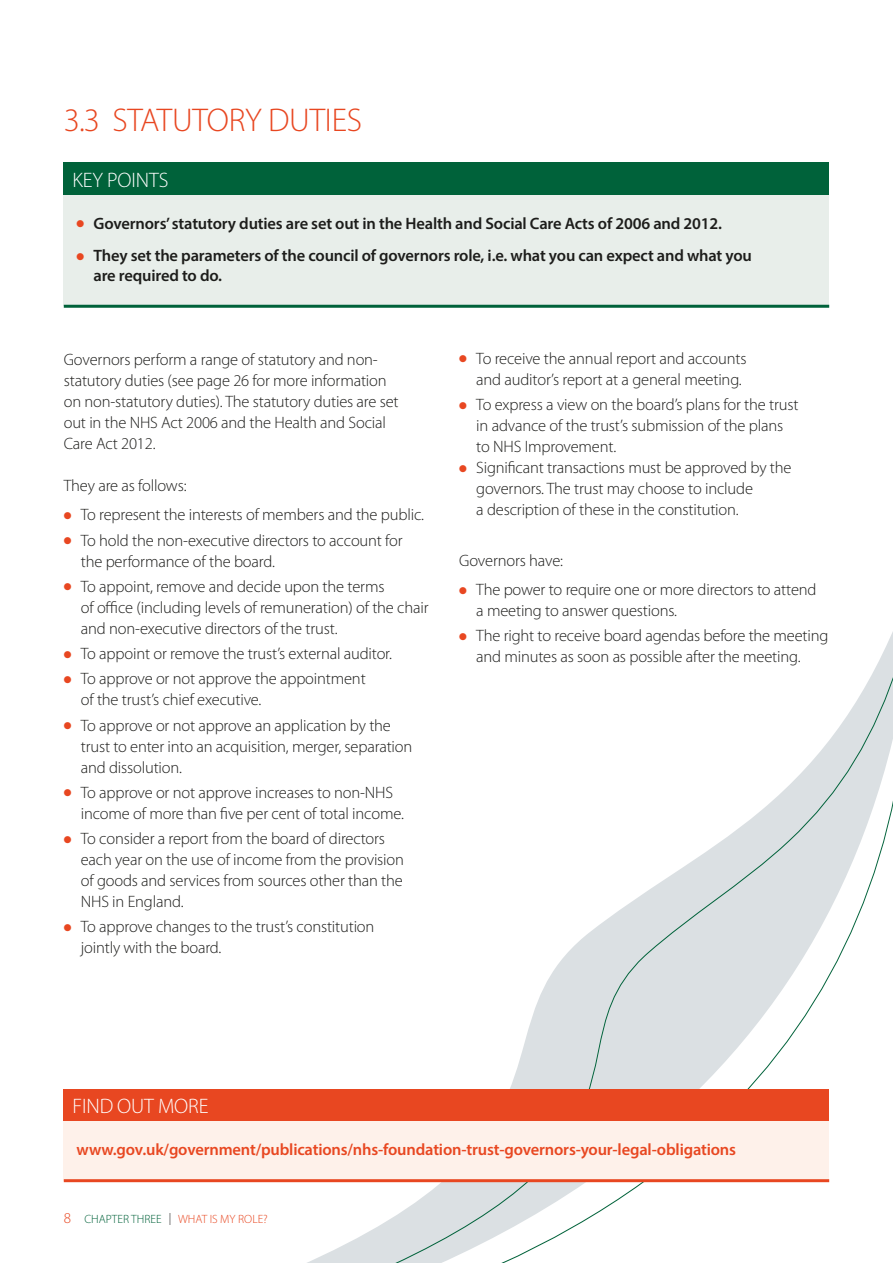
<style>
.page{position:relative;width:893px;height:1263px;background:#fff}
.page>*{position:absolute;margin:0;border:0;box-sizing:border-box;transform-origin:0 0}
.t1{font:300 33px "Myriad Pro";letter-spacing:-.005em;color:#e84721}
.t2{font:300 21px "Myriad Pro";letter-spacing:-.005em;color:#fff}
.t3{font:300 16.5px/21px "Myriad Pro";letter-spacing:-.01em;color:#1d1d1b}
.t4{font:600 16.5px/19.5px "Myriad Pro";letter-spacing:-.01em;color:#1d1d1b}
.t5{font:600 16.5px "Myriad Pro";letter-spacing:-.01em;color:#e84721}
.t6{font:300 12px "Myriad Pro";color:#e84721}
.s1{color:#e84721}
.s2{font-size:15px}
.s3{color:#00623a}
.s4{color:#1d1d1b}
</style>
<div class="page">
<svg style="left:143px;top:632px;width:750px;height:631px"></svg>
<div style="left:64px;top:163px;width:765px;height:32px;background:#00623a"></div>
<div style="left:64px;top:195px;width:765px;height:111px;background:#e8eeea"></div>
<hr style="left:64px;top:305px;width:765px;height:3px;background:#00623a">
<div style="left:64px;top:1089px;width:765px;height:32px;background:#e84721"></div>
<div style="left:64px;top:1121px;width:765px;height:60px;background:#fef1ea"></div>
<hr style="left:64px;top:1179px;width:765px;height:3px;background:#e84721">
<h1 class="t1" style="left:64px;top:102px;width:300px">3.3 STATUTORY DUTIES</h1>
<p class="t2" style="left:72px;top:168px;width:97px">KEY POINTS</p>
<p class="t4" style="left:77px;top:213px;width:647px"><span class="s1">●</span> Governors’ statutory duties are set out in the Health and Social Care Acts of 2006 and 2012.</p>
<p class="t4" style="left:94px;top:245px;width:660px;text-indent:-17px"><span class="s1">●</span> They set the parameters of the council of governors role, i.e. what you can expect and what you are required to do.</p>
<p class="t3" style="left:64px;top:349px;width:336px">Governors perform a range of statutory and non&shy;statutory duties (see page 26 for more information on non-statutory duties). The statutory duties are set out in the NHS Act 2006 and the Health and Social Care Act 2012.</p>
<p class="t3" style="left:64px;top:475px;width:124px">They are as follows:</p>
<p class="t3" style="left:64px;top:504px;width:362px"><span class="s1">●</span> To represent the interests of members and the public.</p>
<p class="t3" style="left:81px;top:530px;width:323px;text-indent:-17px"><span class="s1">●</span> To hold the non-executive directors to account for the performance of the board.</p>
<p class="t3" style="left:81px;top:576px;width:349px;text-indent:-17px"><span class="s1">●</span> To appoint, remove and decide upon the terms<br>of office (including levels of remuneration) of the chair and non-executive directors of the trust.</p>
<p class="t3" style="left:64px;top:643px;width:330px"><span class="s1">●</span> To appoint or remove the trust’s external auditor.</p>
<p class="t3" style="left:81px;top:668px;width:286px;text-indent:-17px"><span class="s1">●</span> To approve or not approve the appointment of the trust’s chief executive.</p>
<p class="t3" style="left:81px;top:715px;width:333px;text-indent:-17px"><span class="s1">●</span> To approve or not approve an application by the trust to enter into an acquisition, merger, separation and dissolution.</p>
<p class="t3" style="left:81px;top:782px;width:325px;text-indent:-17px"><span class="s1">●</span> To approve or not approve increases to non-NHS income of more than five per cent of total income.</p>
<p class="t3" style="left:81px;top:828px;width:325px;text-indent:-17px"><span class="s1">●</span> To consider a report from the board of directors each year on the use of income from the provision of goods and services from sources other than the NHS in England.</p>
<p class="t3" style="left:81px;top:917px;width:295px;text-indent:-17px"><span class="s1">●</span> To approve changes to the trust’s constitution jointly with the board.</p>
<p class="t3" style="left:459px;top:348px;width:289px;text-align:right"><span class="s1">●</span> To receive the annual report and accounts and auditor’s report at a general meeting.</p>
<p class="t3" style="left:476px;top:394px;width:324px;text-indent:-17px"><span class="s1">●</span> To express a view on the board’s plans for the trust in advance of the trust’s submission of the plans to NHS Improvement.</p>
<p class="t3" style="left:476px;top:457px;width:317px;text-indent:-17px"><span class="s1">●</span> Significant transactions must be approved by the governors. The trust may choose to include<br>a description of these in the constitution.</p>
<p class="t3" style="left:459px;top:550px;width:105px">Governors have:</p>
<p class="t3" style="left:476px;top:579px;width:342px;text-indent:-17px"><span class="s1">●</span> The power to require one or more directors to attend a meeting to answer questions.</p>
<p class="t3" style="left:476px;top:626px;width:354px;text-indent:-17px"><span class="s1">●</span> The right to receive board agendas before the meeting and minutes as soon as possible after the meeting.</p>
<p class="t2" style="left:72px;top:1094px;width:138px">FIND OUT MORE</p>
<p class="t5" style="left:77px;top:1139px;width:661px">www.gov.uk/government/publications/nhs-foundation-trust-governors-your-legal-obligations</p>
<p class="t6" style="left:64px;top:1212px;width:206px"><span class="s2">8</span> <span class="s3">CHAPTER THREE</span> <span class="s4">|</span> WHAT IS MY ROLE?</p>
</div>
